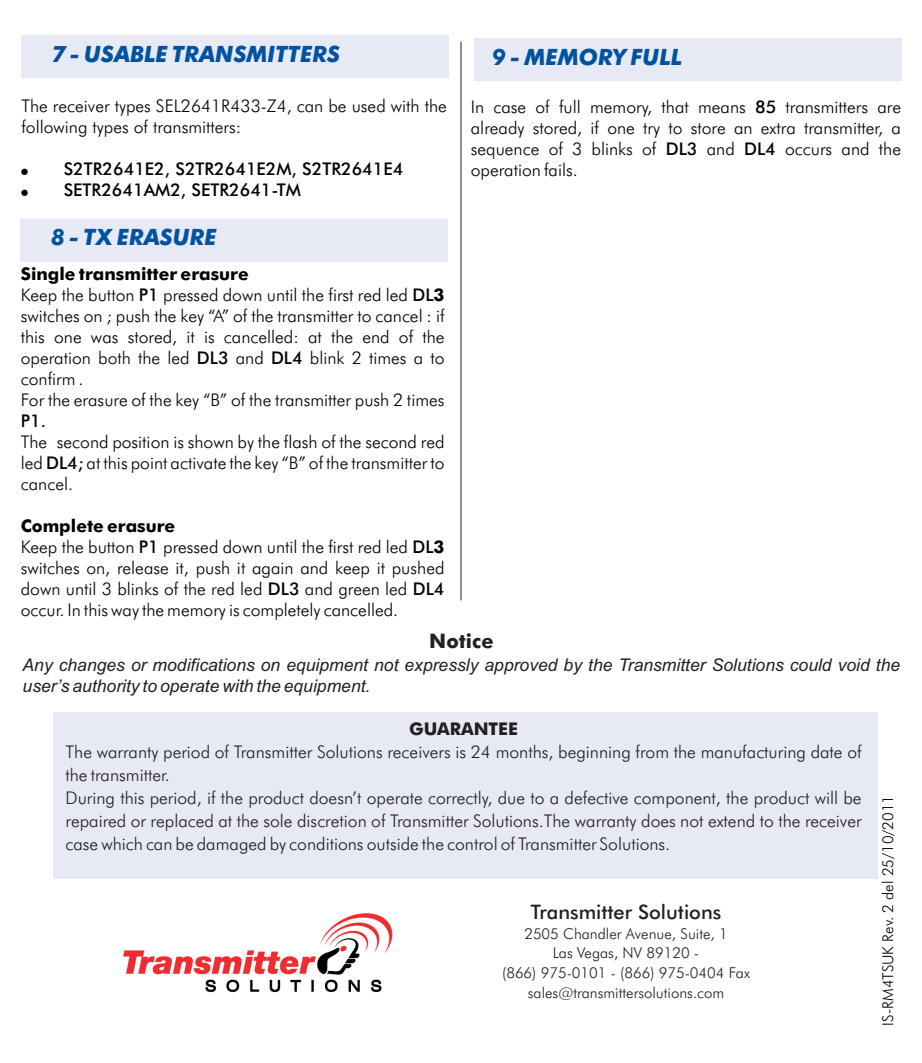
<style>
.page{position:relative;width:922px;height:1063px;background:#fff}
.page>*{position:absolute;margin:0;border:0;box-sizing:border-box;transform-origin:0 0}
.t1{font:italic 500 22.5px "Futura BT";color:#0153a0}
.t2{font:500 20px "Futura BT";color:#231f20}
.t3{font:500 20px "Futura BT";color:#231f20}
.t4{font:300 17.5px/21px "Futura BT";color:#010202}
.t5{font:300 17.5px/23px "Futura BT";color:#231f20}
.t6{font:italic 17.5px/21.5px "Arial";color:#231f20}
.t7{font:500 17.5px/21px "Futura BT";color:#010202}
.t8{font:500 17.5px "Futura BT";color:#231f20}
.t9{font:300 15px/19.8px "Futura BT";color:#231f20;text-align:center}
.t10{font:300 15px "Futura BT";color:#010202}
.s1{font-weight:500}
</style>
<div class="page">
<div style="left:20px;top:219px;width:428px;height:42px;background:#e7e9f4"></div>
<hr style="left:460px;top:42px;width:1px;height:558px;background:#231f20">
<div style="left:21px;top:36px;width:427px;height:42px;background:#e7e9f4"></div>
<div style="left:474px;top:38px;width:427px;height:43px;background:#e7e9f4"></div>
<div style="left:53px;top:712px;width:824px;height:166px;background:#e7e9f4"></div>
<img style="left:123px;top:913px;width:270px;height:80px">
<p class="t1" style="left:52px;top:45px;width:290px">7 - USABLE TRANSMITTERS</p>
<p class="t4" style="left:21px;top:97px;width:427px">The receiver types SEL2641R433-Z4, can be used with the following types of transmitters:</p>
<p class="t7" style="left:64px;top:160px;width:341px">S2TR2641E2, S2TR2641E2M, S2TR2641E4<br>SETR2641AM2, SETR2641-TM</p>
<p class="t1" style="left:51px;top:228px;width:167px">8 - TX ERASURE</p>
<p class="t4" style="left:21px;top:265px;width:425px"><span class="s1">Single transmitter erasure<br></span>Keep the button <span class="s1">P1</span> pressed down until the first red led <span class="s1">DL</span><span class="s1">3 </span>switches on ; push the key “A” of the transmitter to cancel : if this one was stored, it is cancelled: at the end of the operation both the led <span class="s1">DL3</span> and <span class="s1">DL4</span> blink 2 times a to confirm .<br>For the erasure of the key “B” of the transmitter push 2 times</p>
<p class="t7" style="left:21px;top:412px;width:27px">P1.</p>
<p class="t4" style="left:21px;top:433px;width:425px;text-align:justify">The second position is shown by the flash of the second red led <span class="s1">DL4;</span> at this point activate the key “B” of the transmitter to cancel.</p>
<p class="t4" style="left:21px;top:517px;width:425px"><span class="s1">Complete erasure<br></span>Keep the button <span class="s1">P1</span> pressed down until the first red led <span class="s1">DL</span><span class="s1">3 </span>switches on, release it, push it again and keep it pushed down until 3 blinks of the red led <span class="s1">DL3</span> and green led <span class="s1">DL4 </span>occur. In this way the memory is completely cancelled.</p>
<p class="t1" style="left:492px;top:48px;width:191px">9 - MEMORY FULL</p>
<p class="t4" style="left:470px;top:98px;width:431px;text-align:justify">In case of full memory, that means <span class="s1">85</span> transmitters are already stored, if one try to store an extra transmitter, a sequence of 3 blinks of <span class="s1">DL3</span> and <span class="s1">DL4</span> occurs and the operation fails.</p>
<p class="t3" style="left:429px;top:633px;width:66px">Notice</p>
<p class="t6" style="left:23px;top:656px;width:878px">Any changes or modifications on equipment not expressly approved by the Transmitter Solutions could void the user’s authority to operate with the equipment.</p>
<p class="t8" style="left:409px;top:722px;width:111px">GUARANTEE</p>
<p class="t5" style="left:65px;top:742px;width:797px">The warranty period of Transmitter Solutions receivers is 24 months, beginning from the manufacturing date of the transmitter.<br>During this period, if the product doesn’t operate correctly, due to a defective component, the product will be repaired or replaced at the sole discretion of Transmitter Solutions.The warranty does not extend to the receiver case which can be damaged by conditions outside the control of Transmitter Solutions.</p>
<p class="t10" style="left:881px;top:1026px;width:232px;rotate:-90deg">IS-RM4TSUK Rev. 2 del 25/10/2011</p>
<p class="t2" style="left:530px;top:904px;width:192px">Transmitter Solutions</p>
<p class="t9" style="left:502px;top:925px;width:249px">2505 Chandler Avenue, Suite, 1<br>Las Vegas, NV 89120 -<br>(866) 975-0101 - (866) 975-0404 Fax sales@transmittersolutions.com</p>
</div>
